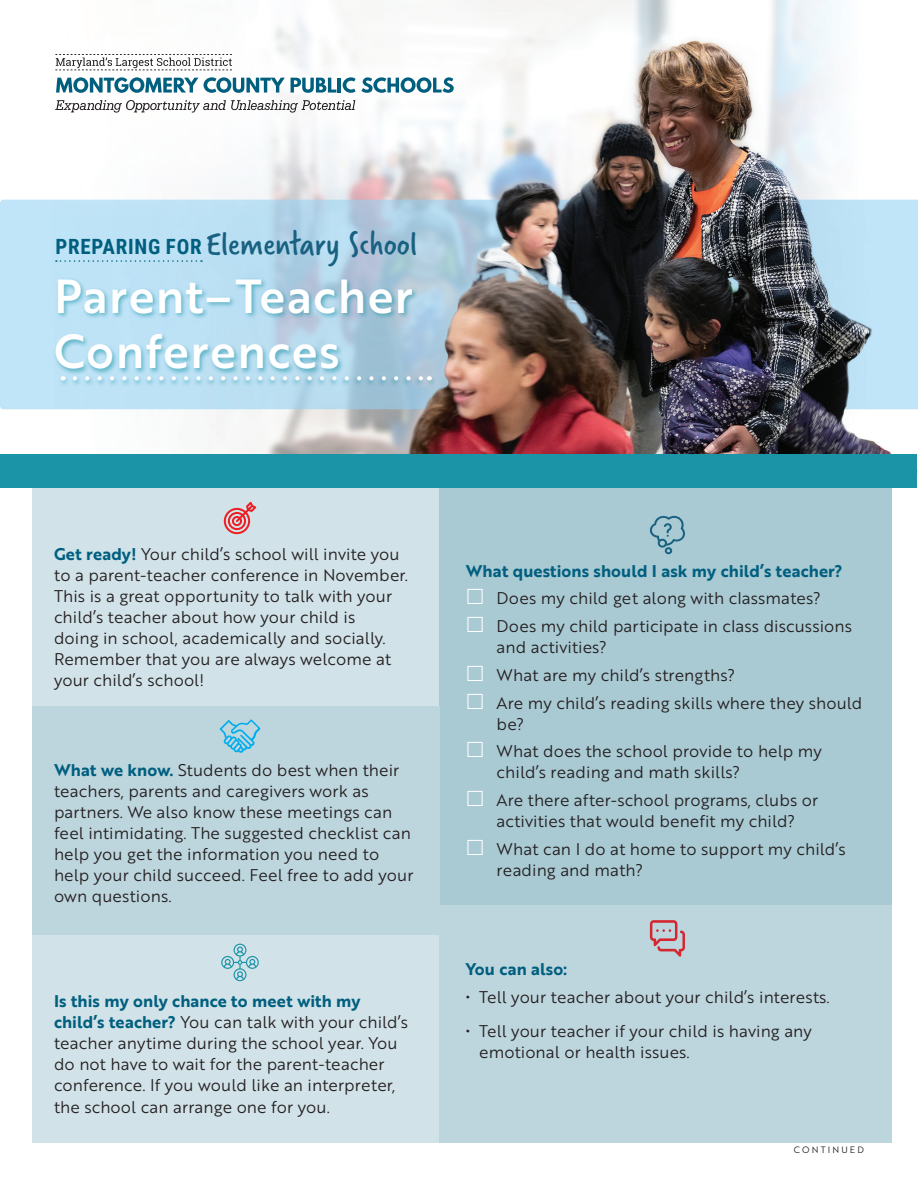
<style>
.page{position:relative;width:918px;height:1188px;background:#fff}
.page>*{position:absolute;margin:0;border:0;box-sizing:border-box;transform-origin:0 0}
.t1{font:46.5px/55.8px "Brother 1816 Medium";letter-spacing:.03em;color:#fff}
.t2{font:36px "Verveine";letter-spacing:.005em;color:#196181}
.t3{font:16.5px/21px "Brother 1816 Book";letter-spacing:.005em;color:#231f20}
.t4{font:16.5px "Brother 1816 Bold";letter-spacing:.005em;color:#005f7f}
.t5{font:9px "Brother 1816 Book";letter-spacing:.24em;color:#231f20}
.s1{font-family:"Roboto Condensed";font-weight:700;font-size:21px;color:#005f7f}
.s2{font-family:"Brother 1816 Bold";color:#005f7f}
</style>
<div class="page">
<img style="left:0;top:0;width:918px;height:488px">
<div style="left:32px;top:477px;width:408px;height:229px;background:#d1e2e8"></div>
<div style="left:440px;top:477px;width:452px;height:428px;background:#a9c9d3"></div>
<div style="left:32px;top:706px;width:408px;height:229px;background:#bdd5dd"></div>
<div style="left:32px;top:935px;width:408px;height:208px;background:#d1e2e8"></div>
<div style="left:440px;top:905px;width:452px;height:238px;background:#bdd5dd"></div>
<svg style="left:224px;top:502px;width:32px;height:32px"></svg>
<div style="left:1px;top:454px;width:916px;height:33px;background:#1b94a7"></div>
<div style="left:54px;top:277px;width:383px;height:110px;background:#1b94a7;opacity:.59"></div>
<svg style="left:75px;top:376px;width:348px;height:4px"></svg>
<svg style="left:56px;top:260px;width:146px;height:2px"></svg>
<svg style="left:221px;top:944px;width:38px;height:37px"></svg>
<svg style="left:220px;top:719px;width:40px;height:34px"></svg>
<svg style="left:649px;top:515px;width:36px;height:39px"></svg>
<svg style="left:650px;top:920px;width:35px;height:37px"></svg>
<svg style="left:0;top:0;width:564px;height:226px"></svg>
<svg style="left:55px;top:100px;width:300px;height:13px"></svg>
<svg style="left:56px;top:77px;width:142px;height:16px"></svg>
<svg style="left:204px;top:77px;width:81px;height:16px"></svg>
<svg style="left:291px;top:78px;width:45px;height:15px"></svg>
<hr style="left:338px;top:78px;width:3px;height:15px;background:#005f7f">
<svg style="left:343px;top:77px;width:111px;height:16px"></svg>
<svg style="left:55px;top:54px;width:177px;height:16px"></svg>
<h2 class="t2" style="left:56px;top:219px;width:363px"><span class="s1">PREPARING FOR</span> Elementary School</h2>
<h1 class="t1" style="left:54px;top:266px;width:361px">Parent–Teacher<br>Conferences</h1>
<p class="t3" style="left:54px;top:543px;width:356px"><span class="s2">Get ready!</span> Your child’s school will invite you to a parent-teacher conference in November.<br>This is a great opportunity to talk with your child’s teacher about how your child is<br>doing in school, academically and socially.<br>Remember that you are always welcome at your child’s school!</p>
<p class="t3" style="left:54px;top:759px;width:361px"><span class="s2">What we know.</span> Students do best when their teachers, parents and caregivers work as partners. We also know these meetings can feel intimidating. The suggested checklist can help you get the information you need to help your child succeed. Feel free to add your own questions.</p>
<p class="t4" style="left:54px;top:989px;width:308px">Is this my only chance to meet with my</p>
<p class="t3" style="left:54px;top:1011px;width:356px"><span class="s2">child’s teacher?</span> You can talk with your child’s teacher anytime during the school year. You do not have to wait for the parent-teacher conference. If you would like an interpreter, the school can arrange one for you.</p>
<p class="t4" style="left:466px;top:558px;width:379px">What questions should I ask my child’s teacher?</p>
<p class="t3" style="left:497px;top:584px;width:357px;line-height:27.8px">Does my child get along with classmates?<br>Does my child participate in class discussions</p>
<p class="t3" style="left:497px;top:633px;width:367px;line-height:27.8px">and activities?<br>What are my child’s strengths?<br>Are my child’s reading skills where they should</p>
<p class="t3" style="left:497px;top:709px;width:327px;line-height:27.8px">be?<br>What does the school provide to help my</p>
<p class="t3" style="left:497px;top:758px;width:323px;line-height:27.8px">child’s reading and math skills?<br>Are there after-school programs, clubs or</p>
<p class="t3" style="left:497px;top:807px;width:351px;line-height:27.8px">activities that would benefit my child?<br>What can I do at home to support my child’s</p>
<p class="t3" style="left:497px;top:859px;width:148px">reading and math?</p>
<p class="t4" style="left:466px;top:957px;width:103px">You can also:</p>
<p class="t3" style="left:466px;top:986px;width:365px">• Tell your teacher about your child’s interests.</p>
<p class="t3" style="left:479px;top:1020px;width:334px;text-indent:-13px">• Tell your teacher if your child is having any emotional or health issues.</p>
<p class="t5" style="left:794px;top:1144px;width:72px">CONTINUED</p>
</div>
